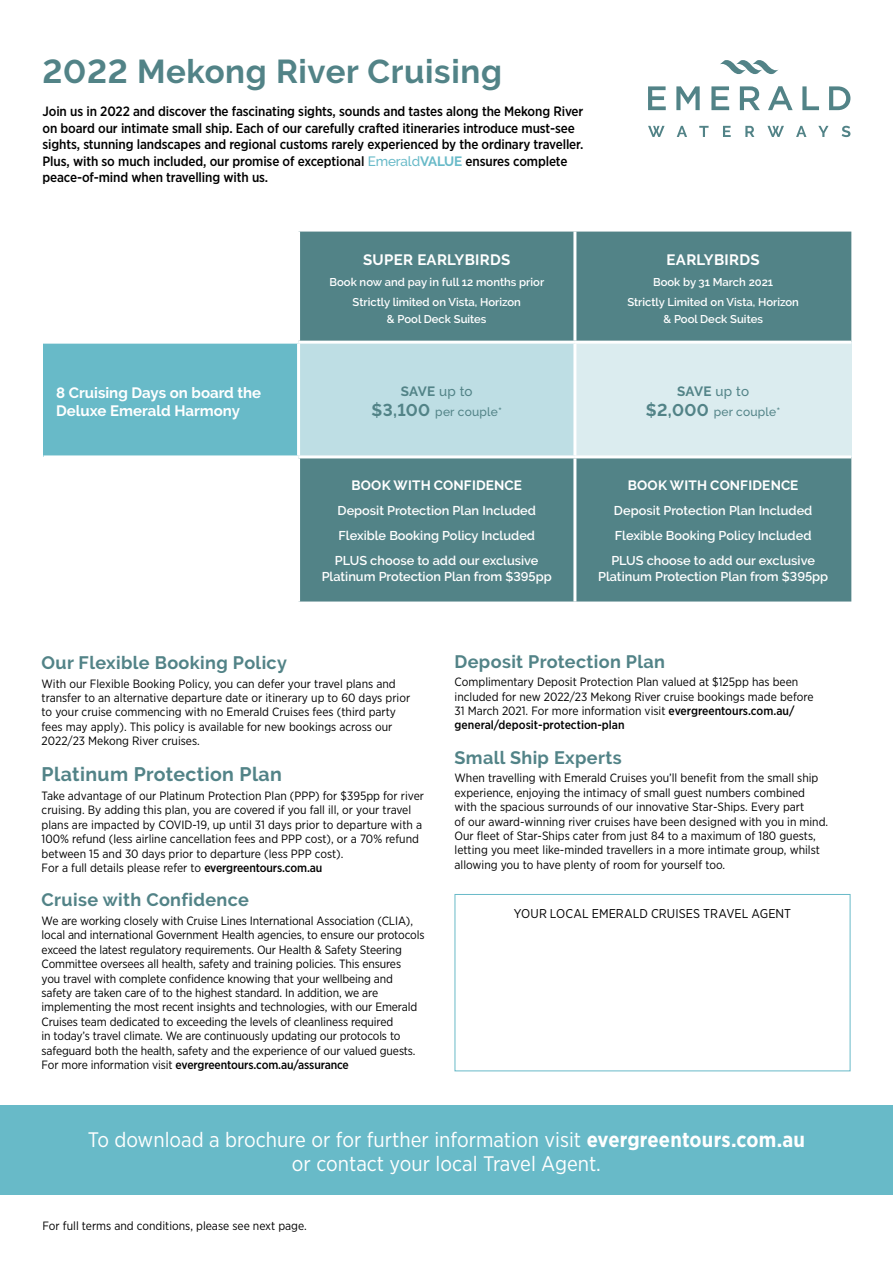
<style>
.page{position:relative;width:893px;height:1263px;background:#fff}
.page>*{position:absolute;margin:0;border:0;box-sizing:border-box;transform-origin:0 0}
.t1{font:700 33px "Raleway";letter-spacing:.02em;color:#528387}
.t2{font:21px/24px "Gotham Narrow";color:#fff;text-align:center}
.t3{font:700 19.5px "Raleway";letter-spacing:.02em;color:#528387}
.t4{font:700 18px "Raleway";letter-spacing:.02em;color:#528387}
.t5{font:700 15px/18px "Raleway";color:#fff}
.t6{font:700 15px "Raleway";letter-spacing:.02em;color:#fff}
.t7{font:500 13.5px/16.5px "Gotham Narrow";letter-spacing:-.01em;color:#000}
.t8{font:700 13.5px "Raleway";letter-spacing:.02em;color:#fff}
.t9{font:700 13.5px "Raleway";letter-spacing:.01em;color:#528387}
.t10{font:600 12.75px/25px "Raleway";color:#fff}
.t11{font:12.75px "Gotham Narrow";letter-spacing:.005em;color:#000}
.t12{font:12px/14.4px "Gotham Narrow";color:#000}
.t13{font:500 12px "Raleway";letter-spacing:.02em;color:#528387}
.t14{font:600 11.25px/20.7px "Raleway";color:#fff;text-align:center}
.s1{font-family:"Raleway";color:#68bac8}
.s2{font-family:"Raleway";font-weight:700;color:#68bac8}
.s3{font-weight:500}
.s4{font-weight:700;font-size:17.1px}
.s5{font-weight:700}
</style>
<div class="page">
<svg style="left:648px;top:86px;width:202px;height:24px"></svg>
<svg style="left:720px;top:60px;width:59px;height:15px"></svg>
<svg style="left:648px;top:126px;width:202px;height:11px"></svg>
<div style="left:300px;top:232px;width:551px;height:369px;background:#528387"></div>
<div style="left:43px;top:342px;width:256px;height:115px;background:#68bac8"></div>
<div style="left:299px;top:342px;width:276px;height:115px;background:#bedee4"></div>
<div style="left:575px;top:342px;width:276px;height:115px;background:#dbecef"></div>
<hr style="left:43px;top:341px;width:256px;height:3px;background:#fff">
<hr style="left:299px;top:341px;width:276px;height:3px;background:#fff">
<hr style="left:297px;top:344px;width:3px;height:111px;background:#fff">
<hr style="left:575px;top:341px;width:276px;height:3px;background:#fff">
<hr style="left:573px;top:344px;width:3px;height:111px;background:#fff">
<hr style="left:43px;top:455px;width:256px;height:3px;background:#fff">
<hr style="left:299px;top:455px;width:276px;height:3px;background:#fff">
<hr style="left:575px;top:455px;width:276px;height:3px;background:#fff">
<hr style="left:573px;top:458px;width:3px;height:143px;background:#fff">
<hr style="left:573px;top:232px;width:3px;height:109px;background:#fff">
<div style="left:0;top:1106px;width:893px;height:89px;background:#68bac8"></div>
<div style="left:455px;top:894px;width:395px;height:177px;border:1px solid #68bac8"></div>
<h1 class="t1" style="left:43px;top:52px;width:461px">2022 Mekong River Cruising</h1>
<p class="t7" style="left:43px;top:103px;width:542px">Join us in 2022 and discover the fascinating sights, sounds and tastes along the Mekong River on board our intimate small ship. Each of our carefully crafted itineraries introduce must-see sights, stunning landscapes and regional customs rarely experienced by the ordinary traveller.<br>Plus, with so much included, our promise of exceptional <span class="s1">Emerald</span><span class="s2">VALUE</span> ensures complete peace-of-mind when travelling with us.</p>
<p class="t6" style="left:363px;top:251px;width:149px">SUPER EARLYBIRDS</p>
<p class="t14" style="left:330px;top:271px;width:216px">Book now and pay in full 12 months prior<br>Strictly limited on Vista, Horizon</p>
<p class="t14" style="left:387px;top:309px;width:101px">&amp; Pool Deck Suites</p>
<p class="t5" style="left:56px;top:383px;width:207px">8 Cruising Days on board the<br>Deluxe Emerald Harmony</p>
<p class="t9" style="left:401px;top:383px;width:73px">SAVE <span class="s3">up to</span></p>
<p class="t13" style="left:372px;top:405px;width:132px"><span class="s4">$3,100</span> per couple*</p>
<p class="t8" style="left:352px;top:477px;width:172px">BOOK WITH CONFIDENCE</p>
<p class="t10" style="left:335px;top:498px;width:205px">Deposit Protection Plan Included<br>Flexible Booking Policy Included<br>PLUS choose to add our exclusive</p>
<p class="t10" style="left:322px;top:564px;width:232px">Platinum Protection Plan from $395pp</p>
<p class="t6" style="left:667px;top:251px;width:95px">EARLYBIRDS</p>
<p class="t14" style="left:627px;top:271px;width:173px">Book by 31 March 2021<br>Strictly Limited on Vista, Horizon</p>
<p class="t14" style="left:663px;top:309px;width:101px">&amp; Pool Deck Suites</p>
<p class="t9" style="left:677px;top:383px;width:73px">SAVE <span class="s3">up to</span></p>
<p class="t13" style="left:646px;top:405px;width:136px"><span class="s4">$2,000</span> per couple*</p>
<p class="t8" style="left:628px;top:477px;width:172px">BOOK WITH CONFIDENCE</p>
<p class="t10" style="left:611px;top:498px;width:205px">Deposit Protection Plan Included<br>Flexible Booking Policy Included<br>PLUS choose to add our exclusive</p>
<p class="t10" style="left:598px;top:564px;width:232px">Platinum Protection Plan from $395pp</p>
<h3 class="t4" style="left:42px;top:652px;width:247px">Our Flexible Booking Policy</h3>
<p class="t12" style="left:42px;top:676px;width:370px">With our Flexible Booking Policy, you can defer your travel plans and transfer to an alternative departure date or itinerary up to 60 days prior to your cruise commencing with no Emerald Cruises fees (third party fees may apply). This policy is available for new bookings across our 2022/23 Mekong River cruises.</p>
<h3 class="t3" style="left:42px;top:763px;width:242px">Platinum Protection Plan</h3>
<p class="t12" style="left:42px;top:788px;width:384px">Take advantage of our Platinum Protection Plan (PPP) for $395pp for river cruising. By adding this plan, you are covered if you fall ill, or your travel plans are impacted by COVID-19, up until 31 days prior to departure with a 100% refund (less airline cancellation fees and PPP cost), or a 70% refund between 15 and 30 days prior to departure (less PPP cost).<br>For a full details please refer to <span class="s3">evergreentours.com.au</span></p>
<h3 class="t4" style="left:42px;top:890px;width:209px">Cruise with Confidence</h3>
<p class="t12" style="left:42px;top:913px;width:384px">We are working closely with Cruise Lines International Association (CLIA), local and international Government Health agencies, to ensure our protocols exceed the latest regulatory requirements. Our Health &amp; Safety Steering Committee oversees all health, safety and training policies. This ensures<br>you travel with complete confidence knowing that your wellbeing and safety are taken care of to the highest standard. In addition, we are implementing the most recent insights and technologies, with our Emerald Cruises team dedicated to exceeding the levels of cleanliness required<br>in today’s travel climate. We are continuously updating our protocols to safeguard both the health, safety and the experience of our valued guests.<br>For more information visit <span class="s3">evergreentours.com.au/assurance</span></p>
<h3 class="t4" style="left:455px;top:651px;width:212px">Deposit Protection Plan</h3>
<p class="t12" style="left:455px;top:674px;width:360px">Complimentary Deposit Protection Plan valued at $125pp has been included for new 2022/23 Mekong River cruise bookings made before 31 March 2021. For more information visit <span class="s3">evergreentours.com.au/ general/deposit-protection-plan</span></p>
<h3 class="t4" style="left:455px;top:747px;width:169px">Small Ship Experts</h3>
<p class="t12" style="left:455px;top:771px;width:375px">When travelling with Emerald Cruises you’ll benefit from the small ship experience, enjoying the intimacy of small guest numbers combined with the spacious surrounds of our innovative Star-Ships. Every part<br>of our award-winning river cruises have been designed with you in mind.<br>Our fleet of Star-Ships cater from just 84 to a maximum of 180 guests, letting you meet like-minded travellers in a more intimate group, whilst allowing you to have plenty of room for yourself too.</p>
<p class="t11" style="left:514px;top:906px;width:279px">YOUR LOCAL EMERALD CRUISES TRAVEL AGENT</p>
<h2 class="t2" style="left:88px;top:1127px;width:719px">To download a brochure or for further information visit <span class="s5">evergreentours.com.au </span>or contact your local Travel Agent.</h2>
<p class="t12" style="left:43px;top:1218px;width:266px">For full terms and conditions, please see next page.</p>
</div>
